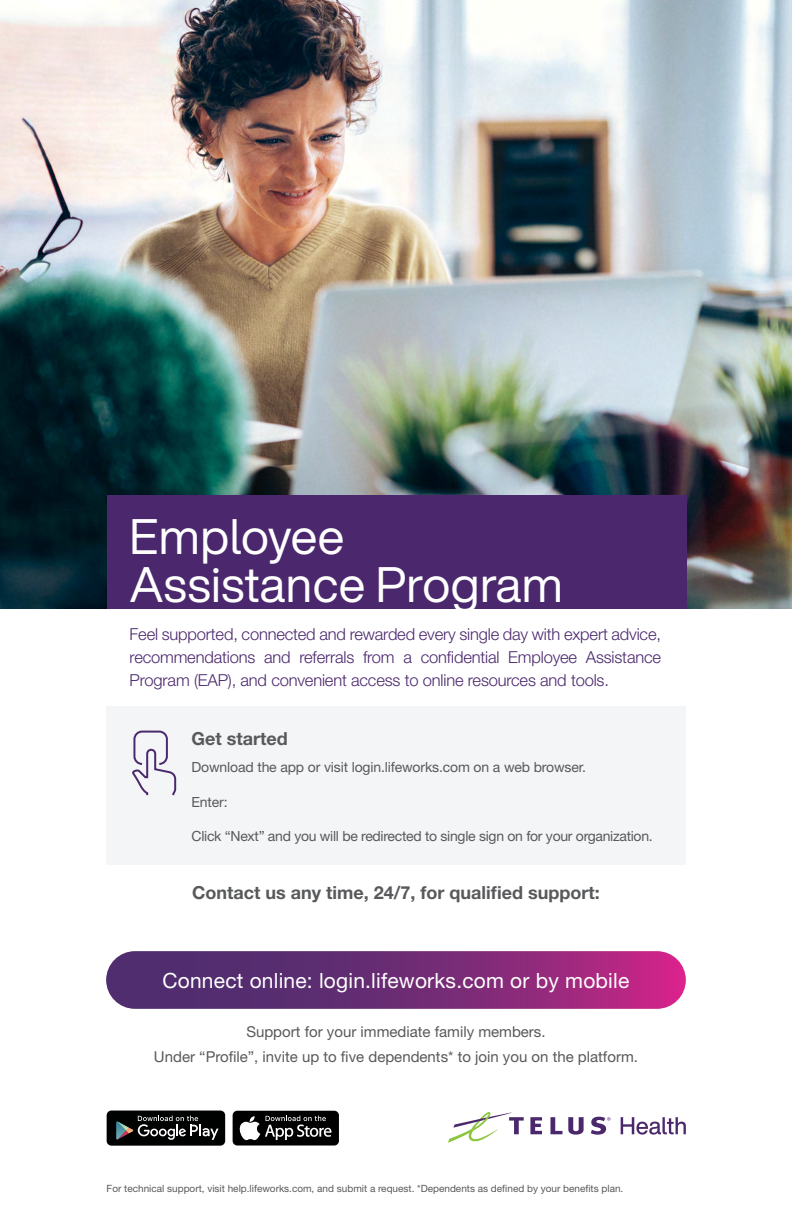
<style>
.page{position:relative;width:792px;height:1224px;background:#fff}
.page>*{position:absolute;margin:0;border:0;box-sizing:border-box;transform-origin:0 0}
.t1{font:49px/48px "Helvetica Now Display";letter-spacing:.01em;color:#fff}
.t2{font:21px "Helvetica Neue LT Std";letter-spacing:.01em;color:#fff}
.Body{font:700 18px "Helvetica Neue LT Std";color:#58595b}
.Body-2{font:300 16.5px/23px "Helvetica Neue LT Std";letter-spacing:-.01em;color:#4b286d;text-align:justify}
.Body-3{font:15px "Helvetica Neue LT Std";color:#58595b}
.Body-4{font:14px "Helvetica Neue LT Std";letter-spacing:-.02em;color:#58595b}
.t3{font:10px "Helvetica Neue LT Std";color:#58595b}
</style>
<div class="page">
<div style="left:106px;top:707px;width:580px;height:158px;background:#f4f5f7"></div>
<svg style="left:106px;top:951px;width:580px;height:58px;background:#782c77"></svg>
<img style="left:0;top:0;width:792px;height:609px">
<div style="left:107px;top:495px;width:579px;height:114px;background:#4b286d"></div>
<svg style="left:530px;top:1117px;width:12px;height:17px"></svg>
<svg style="left:550px;top:1117px;width:12px;height:17px"></svg>
<svg style="left:568px;top:1117px;width:16px;height:18px"></svg>
<svg style="left:448px;top:1112px;width:76px;height:31px"></svg>
<svg style="left:591px;top:1117px;width:20px;height:18px"></svg>
<svg style="left:621px;top:1117px;width:65px;height:18px"></svg>
<div style="left:233px;top:1111px;width:106px;height:35px;background:#000;border-radius:5px"></div>
<svg style="left:239px;top:1116px;width:92px;height:24px"></svg>
<div style="left:107px;top:1111px;width:118px;height:35px;background:#000101;border-radius:5px"></div>
<svg style="left:116px;top:1116px;width:102px;height:24px"></svg>
<svg style="left:132px;top:730px;width:45px;height:66px"></svg>
<p class="t1" style="left:130px;top:513px;width:435px">Employee<br>Assistance Program</p>
<p class="Body-2" style="left:130px;top:622px;width:533px">Feel supported, connected and rewarded every single day with expert advice, recommendations and referrals from a confidential Employee Assistance Program (EAP), and convenient access to online resources and tools.</p>
<p class="Body" style="left:192px;top:728px;width:98px">Get started</p>
<p class="Body-4" style="left:192px;top:759px;width:396px">Download the app or visit login.lifeworks.com on a web browser.</p>
<p class="Body-4" style="left:192px;top:793px;width:38px">Enter:</p>
<p class="Body-4" style="left:192px;top:828px;width:463px">Click “Next” and you will be redirected to single sign on for your organization.</p>
<p class="Body" style="left:192px;top:881px;width:409px">Contact us any time, 24/7, for qualified support:</p>
<p class="t2" style="left:162px;top:968px;width:468px">Connect online: login.lifeworks.com or by mobile</p>
<p class="Body-3" style="left:246px;top:1023px;width:301px">Support for your immediate family members.</p>
<p class="Body-3" style="left:154px;top:1048px;width:486px">Under “Profile”, invite up to five dependents* to join you on the platform.</p>
<p class="t3" style="left:107px;top:1183px;width:518px">For technical support, visit help.lifeworks.com, and submit a request. *Dependents as defined by your benefits plan.</p>
</div>
